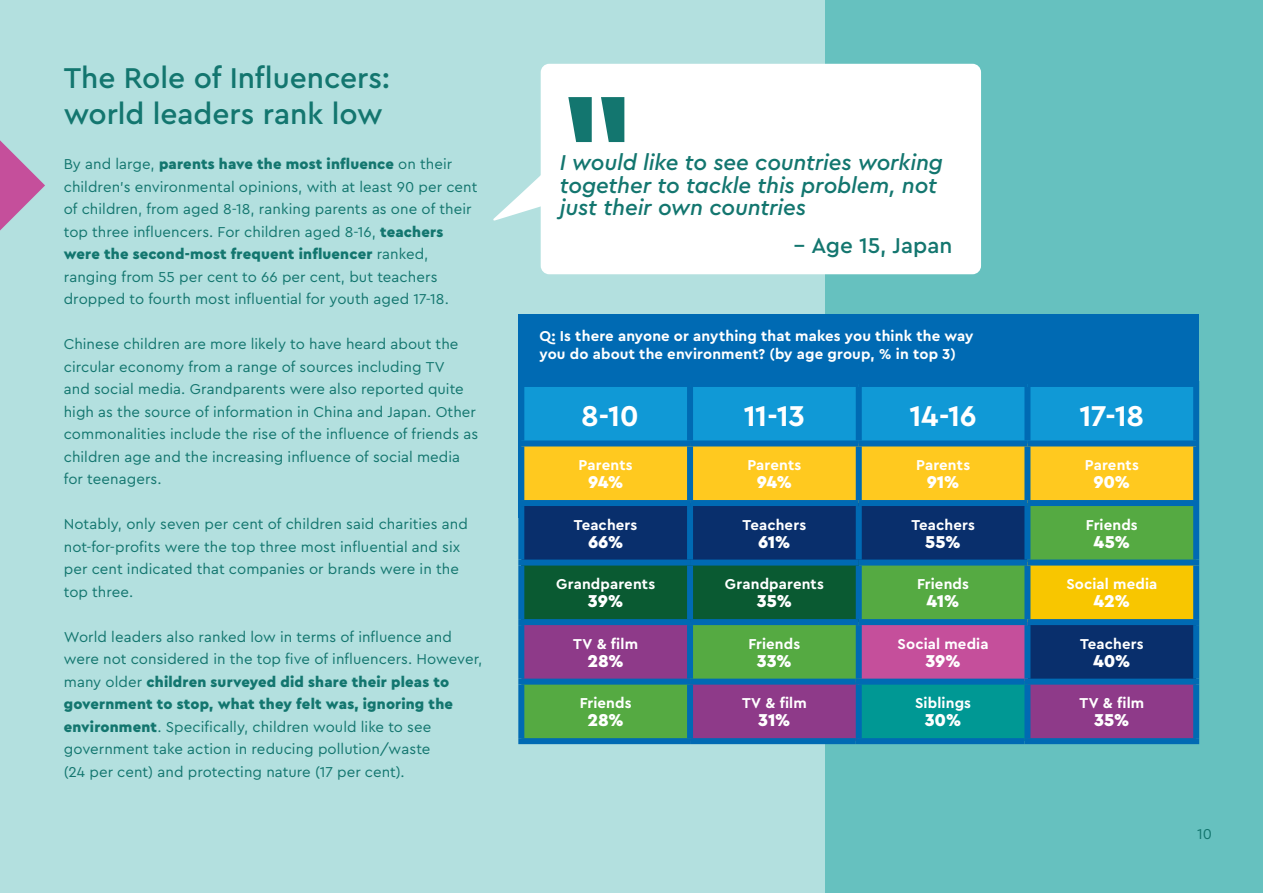
<style>
.page{position:relative;width:1263px;height:893px;background:#66c1bf}
.page>*{position:absolute;margin:0;border:0;box-sizing:border-box;transform-origin:0 0}
.t1{font:500 30px/36px "Cera Pro";color:#13766f}
.t2{font:700 30px "Cera Pro";letter-spacing:-.015em;color:#fff}
.t3{font:italic 500 22.5px/22.5px "Cera Pro";letter-spacing:-.005em;color:#13766f}
.t4{font:500 22.5px "Cera Pro";color:#13766f}
.t5{font:900 18px "Cera Pro";letter-spacing:-.005em;color:#fff}
.t6{font:15px/22.5px "Cera Pro";letter-spacing:.005em;color:#13766f}
.t7{font:700 15px/18px "Cera Pro";letter-spacing:.01em;color:#fff}
.s1{font-weight:900}
</style>
<div class="page">
<div style="left:0;top:0;width:825px;height:893px;background:#b3e0df"></div>
<svg style="left:0;top:140px;width:45px;height:91px"></svg>
<div style="left:518px;top:315px;width:681px;height:203px;background:#006ab3"></div>
<svg style="left:524px;top:387px;width:669px;height:113px;background:#87b07a"></svg>
<svg style="left:524px;top:506px;width:669px;height:113px;background:#26605b"></svg>
<div style="left:521px;top:563px;width:169px;height:59px;background:#0a5a32"></div>
<div style="left:690px;top:563px;width:169px;height:59px;background:#0a5a32"></div>
<div style="left:1027px;top:563px;width:169px;height:59px;background:#f8c600"></div>
<svg style="left:524px;top:625px;width:669px;height:113px;background:#645d6c"></svg>
<div style="left:859px;top:622px;width:168px;height:60px;background:#c54f9b"></div>
<div style="left:859px;top:682px;width:168px;height:59px;background:#009894"></div>
<div style="left:687px;top:387px;width:6px;height:53px;background:#006ab3"></div>
<div style="left:856px;top:387px;width:6px;height:53px;background:#006ab3"></div>
<div style="left:1024px;top:387px;width:6px;height:53px;background:#006ab3"></div>
<div style="left:687px;top:446px;width:6px;height:54px;background:#006ab3"></div>
<div style="left:856px;top:446px;width:6px;height:54px;background:#006ab3"></div>
<div style="left:1024px;top:446px;width:6px;height:54px;background:#006ab3"></div>
<div style="left:518px;top:566px;width:6px;height:53px;background:#006ab3"></div>
<div style="left:1193px;top:566px;width:6px;height:53px;background:#006ab3"></div>
<div style="left:518px;top:619px;width:172px;height:6px;background:#006ab3"></div>
<div style="left:518px;top:625px;width:6px;height:54px;background:#006ab3"></div>
<div style="left:518px;top:679px;width:172px;height:6px;background:#006ab3"></div>
<div style="left:518px;top:685px;width:6px;height:53px;background:#006ab3"></div>
<div style="left:518px;top:738px;width:172px;height:6px;background:#006ab3"></div>
<div style="left:518px;top:440px;width:172px;height:6px;background:#006ab3"></div>
<div style="left:690px;top:440px;width:169px;height:6px;background:#006ab3"></div>
<div style="left:859px;top:440px;width:168px;height:6px;background:#006ab3"></div>
<div style="left:1027px;top:440px;width:172px;height:6px;background:#006ab3"></div>
<div style="left:687px;top:566px;width:6px;height:53px;background:#006ab3"></div>
<div style="left:690px;top:619px;width:169px;height:6px;background:#006ab3"></div>
<div style="left:687px;top:625px;width:6px;height:54px;background:#006ab3"></div>
<div style="left:856px;top:625px;width:6px;height:54px;background:#006ab3"></div>
<div style="left:856px;top:566px;width:6px;height:53px;background:#006ab3"></div>
<div style="left:1024px;top:566px;width:6px;height:53px;background:#006ab3"></div>
<div style="left:859px;top:619px;width:168px;height:6px;background:#006ab3"></div>
<div style="left:1193px;top:506px;width:6px;height:54px;background:#006ab3"></div>
<div style="left:1027px;top:560px;width:172px;height:6px;background:#006ab3"></div>
<div style="left:690px;top:679px;width:166px;height:6px;background:#006ab3"></div>
<div style="left:687px;top:685px;width:6px;height:53px;background:#006ab3"></div>
<div style="left:690px;top:738px;width:166px;height:6px;background:#006ab3"></div>
<div style="left:1193px;top:685px;width:6px;height:53px;background:#006ab3"></div>
<div style="left:1024px;top:738px;width:175px;height:6px;background:#006ab3"></div>
<div style="left:1027px;top:619px;width:172px;height:6px;background:#006ab3"></div>
<div style="left:1024px;top:625px;width:6px;height:54px;background:#006ab3"></div>
<div style="left:1193px;top:625px;width:6px;height:54px;background:#006ab3"></div>
<div style="left:1024px;top:679px;width:175px;height:6px;background:#006ab3"></div>
<div style="left:1024px;top:506px;width:6px;height:54px;background:#006ab3"></div>
<div style="left:859px;top:560px;width:168px;height:6px;background:#006ab3"></div>
<div style="left:856px;top:506px;width:6px;height:54px;background:#006ab3"></div>
<div style="left:690px;top:560px;width:169px;height:6px;background:#006ab3"></div>
<div style="left:856px;top:685px;width:6px;height:53px;background:#006ab3"></div>
<div style="left:856px;top:679px;width:168px;height:6px;background:#006ab3"></div>
<div style="left:1024px;top:685px;width:6px;height:53px;background:#006ab3"></div>
<div style="left:856px;top:738px;width:168px;height:6px;background:#006ab3"></div>
<div style="left:518px;top:506px;width:6px;height:54px;background:#006ab3"></div>
<div style="left:687px;top:506px;width:6px;height:54px;background:#006ab3"></div>
<div style="left:518px;top:560px;width:172px;height:6px;background:#006ab3"></div>
<div style="left:541px;top:64px;width:440px;height:210px;background:#fff;border-radius:9px"></div>
<svg style="left:568px;top:97px;width:56px;height:45px"></svg>
<svg style="left:493px;top:174px;width:48px;height:47px"></svg>
<h1 class="t1" style="left:64px;top:59px;width:328px">The Role of Influencers: world leaders rank low</h1>
<p class="t6" style="left:64px;top:152px;width:415px">By and large, <span class="s1">parents have the most influence</span> on their children’s environmental opinions, with at least 90 per cent of children, from aged 8-18, ranking parents as one of their top three influencers. For children aged 8-16, <span class="s1">teachers were the second-most frequent influencer</span> ranked, ranging from 55 per cent to 66 per cent, but teachers dropped to fourth most influential for youth aged 17-18.</p>
<p class="t6" style="left:64px;top:332px;width:416px">Chinese children are more likely to have heard about the circular economy from a range of sources including TV<br>and social media. Grandparents were also reported quite high as the source of information in China and Japan. Other commonalities include the rise of the influence of friends as children age and the increasing influence of social media for teenagers.</p>
<p class="t6" style="left:64px;top:512px;width:406px">Notably, only seven per cent of children said charities and not-for-profits were the top three most influential and six per cent indicated that companies or brands were in the top three.</p>
<p class="t6" style="left:64px;top:625px;width:420px">World leaders also ranked low in terms of influence and were not considered in the top five of influencers. However, many older <span class="s1">children surveyed did share their pleas to government to stop, what they felt was, ignoring the environment</span>. Specifically, children would like to see government take action in reducing pollution/waste<br>(24 per cent) and protecting nature (17 per cent).</p>
<h2 class="t3" style="left:560px;top:150px;width:385px">I would like to see countries working together to tackle this problem, not just their own countries</h2>
<h2 class="t4" style="left:794px;top:230px;width:160px">– Age 15, Japan</h2>
<p class="t7" style="left:540px;top:326px;width:436px">Q: Is there anyone or anything that makes you think the way you do about the environment? (by age group, % in top 3)</p>
<h1 class="t2" style="left:581px;top:396px;width:59px">8-10</h1>
<h1 class="t2" style="left:744px;top:396px;width:63px">11-13</h1>
<h1 class="t2" style="left:910px;top:396px;width:69px">14-16</h1>
<h1 class="t2" style="left:1079px;top:396px;width:66px">17-18</h1>
<p class="t7" style="left:579px;top:456px;width:56px">Parents</p>
<p class="t5" style="left:588px;top:470px;width:37px">94%</p>
<p class="t7" style="left:747px;top:456px;width:56px">Parents</p>
<p class="t5" style="left:757px;top:470px;width:37px">94%</p>
<p class="t7" style="left:916px;top:456px;width:56px">Parents</p>
<p class="t5" style="left:927px;top:470px;width:34px">91%</p>
<p class="t7" style="left:1085px;top:456px;width:56px">Parents</p>
<p class="t5" style="left:1093px;top:470px;width:38px">90%</p>
<p class="t7" style="left:574px;top:515px;width:65px">Teachers</p>
<p class="t5" style="left:588px;top:530px;width:37px">66%</p>
<p class="t7" style="left:743px;top:515px;width:65px">Teachers</p>
<p class="t5" style="left:758px;top:530px;width:34px">61%</p>
<p class="t7" style="left:911px;top:515px;width:65px">Teachers</p>
<p class="t5" style="left:925px;top:530px;width:37px">55%</p>
<p class="t7" style="left:1086px;top:515px;width:53px">Friends</p>
<p class="t5" style="left:1093px;top:530px;width:38px">45%</p>
<p class="t7" style="left:556px;top:575px;width:100px">Grandparents</p>
<p class="t5" style="left:588px;top:589px;width:37px">39%</p>
<p class="t7" style="left:725px;top:575px;width:100px">Grandparents</p>
<p class="t5" style="left:757px;top:589px;width:37px">35%</p>
<p class="t7" style="left:917px;top:575px;width:53px">Friends</p>
<p class="t5" style="left:927px;top:589px;width:34px">41%</p>
<p class="t7" style="left:1066px;top:575px;width:92px">Social media</p>
<p class="t5" style="left:1093px;top:589px;width:38px">42%</p>
<p class="t7" style="left:573px;top:634px;width:66px">TV &amp; film</p>
<p class="t5" style="left:587px;top:649px;width:38px">28%</p>
<p class="t7" style="left:748px;top:634px;width:53px">Friends</p>
<p class="t5" style="left:757px;top:649px;width:37px">33%</p>
<p class="t7" style="left:898px;top:634px;width:92px">Social media</p>
<p class="t5" style="left:925px;top:649px;width:37px">39%</p>
<p class="t7" style="left:1080px;top:634px;width:65px">Teachers</p>
<p class="t5" style="left:1093px;top:649px;width:39px">40%</p>
<p class="t7" style="left:580px;top:694px;width:53px">Friends</p>
<p class="t5" style="left:587px;top:708px;width:38px">28%</p>
<p class="t7" style="left:742px;top:694px;width:66px">TV &amp; film</p>
<p class="t5" style="left:758px;top:708px;width:34px">31%</p>
<p class="t7" style="left:915px;top:694px;width:57px">Siblings</p>
<p class="t5" style="left:925px;top:708px;width:38px">30%</p>
<p class="t7" style="left:1079px;top:694px;width:66px">TV &amp; film</p>
<p class="t5" style="left:1094px;top:708px;width:37px">35%</p>
<p class="t6" style="left:1197px;top:822px;width:16px">10</p>
</div>
